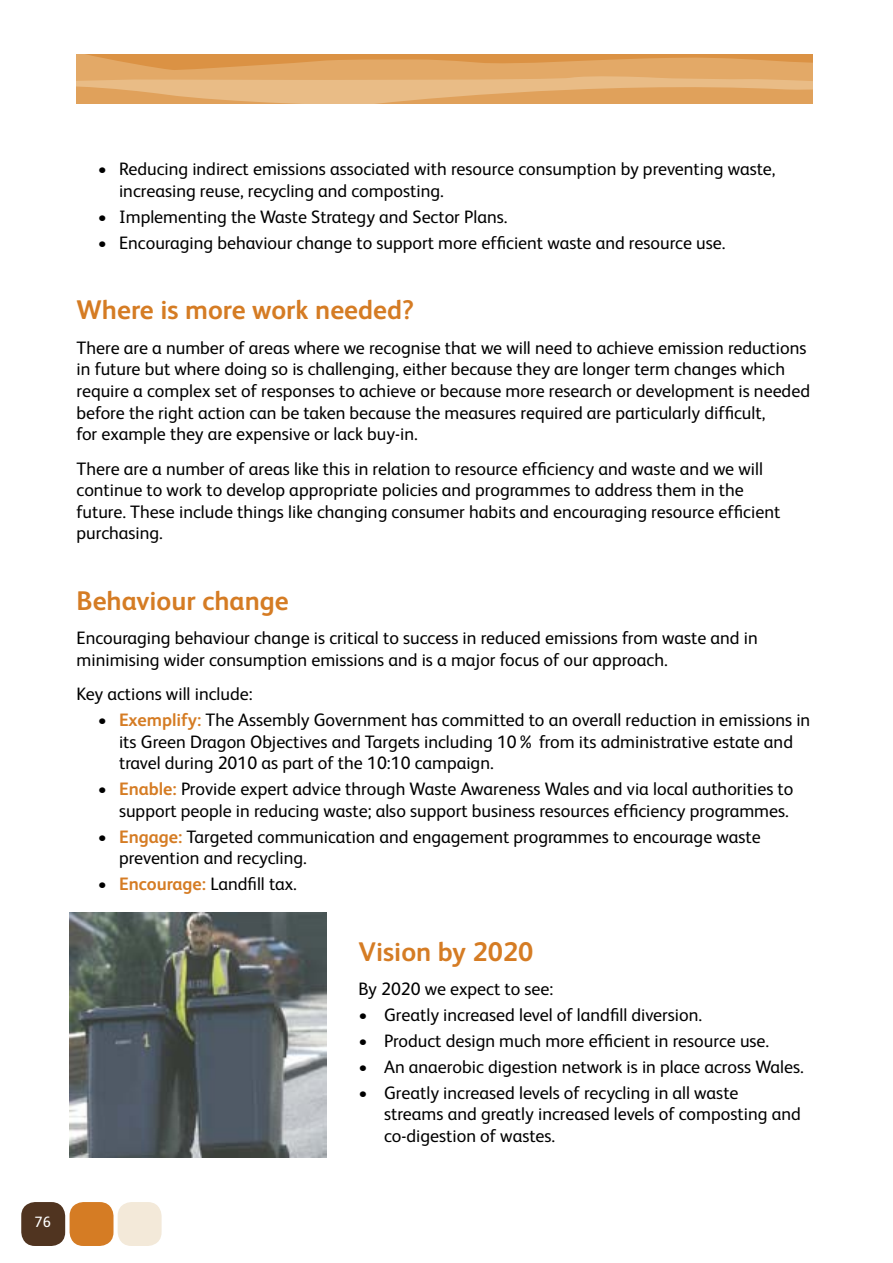
<style>
.page{position:relative;width:893px;height:1263px;background:#fff}
.page>*{position:absolute;margin:0;border:0;box-sizing:border-box;transform-origin:0 0}
.Sub_Heading{font:700 27px "FS Albert";color:#d57c24}
.Body_Text{font:18px/21.6px "FS Albert";color:#000}
.Bullet{font:18px/21.6px "FS Albert";color:#000}
.last_bullet{font:18px/21.6px "FS Albert";color:#000}
.t1{font:15px "FS Albert";color:#fff}
.s1{font-weight:700;color:#d57c24}
</style>
<div class="page">
<svg style="left:77px;top:54px;width:735px;height:49px;background:#e3a968"></svg>
<img style="left:70px;top:912px;width:256px;height:246px">
<div style="left:118px;top:1202px;width:44px;height:44px;background:#f3e9d9;border-radius:14px"></div>
<div style="left:70px;top:1202px;width:44px;height:44px;background:#d57c24;border-radius:14px"></div>
<div style="left:21px;top:1202px;width:44px;height:44px;background:#503420;border-radius:14px"></div>
<p class="Bullet" style="left:119px;top:158px;width:658px;text-indent:-21px">• Reducing indirect emissions associated with resource consumption by preventing waste, increasing reuse, recycling and composting.</p>
<p class="Bullet" style="left:98px;top:205px;width:411px">• Implementing the Waste Strategy and Sector Plans.</p>
<p class="last_bullet" style="left:98px;top:231px;width:629px">• Encouraging behaviour change to support more efficient waste and resource use.</p>
<p class="Sub_Heading" style="left:77px;top:292px;width:339px">Where is more work needed?</p>
<p class="Body_Text" style="left:77px;top:336px;width:735px">There are a number of areas where we recognise that we will need to achieve emission reductions in future but where doing so is challenging, either because they are longer term changes which require a complex set of responses to achieve or because more research or development is needed before the right action can be taken because the measures required are particularly difficult,<br>for example they are expensive or lack buy-in.</p>
<p class="Body_Text" style="left:77px;top:457px;width:705px">There are a number of areas like this in relation to resource efficiency and waste and we will continue to work to develop appropriate policies and programmes to address them in the future. These include things like changing consumer habits and encouraging resource efficient purchasing.</p>
<p class="Sub_Heading" style="left:77px;top:582px;width:214px">Behaviour change</p>
<p class="Body_Text" style="left:77px;top:626px;width:683px">Encouraging behaviour change is critical to success in reduced emissions from waste and in minimising wider consumption emissions and is a major focus of our approach.</p>
<p class="Body_Text" style="left:77px;top:682px;width:177px">Key actions will include:</p>
<p class="Bullet" style="left:119px;top:708px;width:693px;text-indent:-21px">• <span class="s1">Exemplify:</span> The Assembly Government has committed to an overall reduction in emissions in its Green Dragon Objectives and Targets including 10% from its administrative estate and travel during 2010 as part of the 10:10 campaign.</p>
<p class="Bullet" style="left:98px;top:777px;width:697px;text-align:right">• <span class="s1">Enable:</span> Provide expert advice through Waste Awareness Wales and via local authorities to support people in reducing waste; also support business resources efficiency programmes.</p>
<p class="Bullet" style="left:119px;top:825px;width:643px;text-indent:-21px">• <span class="s1">Engage:</span> Targeted communication and engagement programmes to encourage waste prevention and recycling.</p>
<p class="last_bullet" style="left:98px;top:872px;width:200px">• <span class="s1">Encourage:</span> Landfill tax.</p>
<p class="Sub_Heading" style="left:359px;top:933px;width:176px">Vision by 2020</p>
<p class="Body_Text" style="left:359px;top:977px;width:196px">By 2020 we expect to see:</p>
<p class="Bullet" style="left:359px;top:1003px;width:345px">• Greatly increased level of landfill diversion.</p>
<p class="Bullet" style="left:359px;top:1029px;width:412px">• Product design much more efficient in resource use.</p>
<p class="Bullet" style="left:359px;top:1055px;width:447px">• An anaerobic digestion network is in place across Wales.</p>
<p class="last_bullet" style="left:384px;top:1081px;width:418px;text-indent:-25px">• Greatly increased levels of recycling in all waste streams and greatly increased levels of composting and co‑digestion of wastes.</p>
<p class="t1" style="left:35px;top:1211px;width:18px">76</p>
</div>
